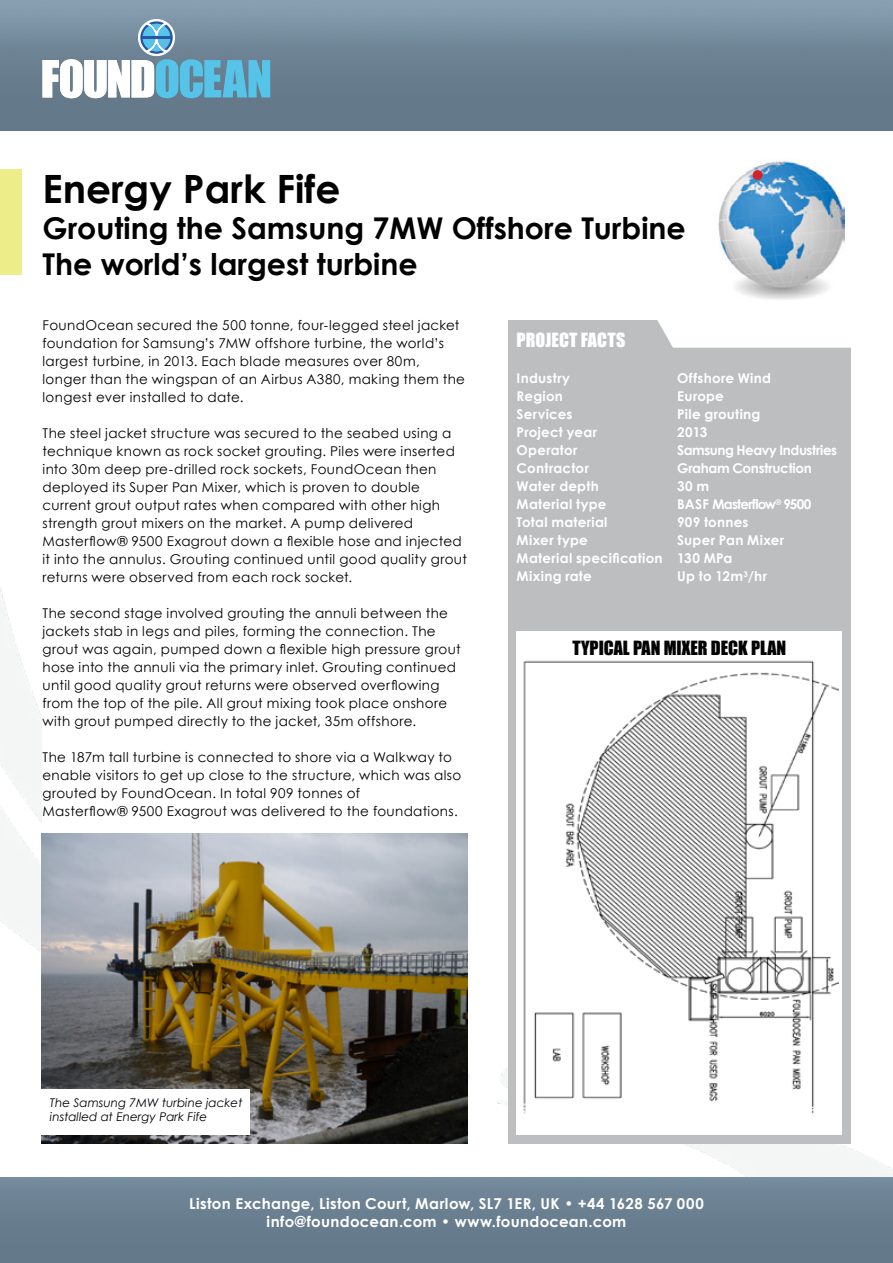
<style>
.page{position:relative;width:893px;height:1263px;background:#fff}
.page>*{position:absolute;margin:0;border:0;box-sizing:border-box;transform-origin:0 0}
.t1{font:700 39px "Century Gothic";color:#000}
.t2{font:700 30px/36px "Century Gothic";color:#000}
.t3{font:18px "Impact";color:#000}
.t4{font:18px "Impact";letter-spacing:.005em;color:#fff}
.t5{font:700 15px/18px "Century Gothic";letter-spacing:.02em;color:#fff;text-align:center}
.t6{font:13.5px/18px "Century Gothic";letter-spacing:.025em;color:#000}
.t7{font:700 13.5px/18px "Century Gothic";letter-spacing:.015em;color:#fff}
.t8{font:700 13.5px "Century Gothic";letter-spacing:-.035em;color:#fff}
.t9{font:700 13.5px "Century Gothic";letter-spacing:-.055em;color:#fff}
.t10{font:700 13.5px "Century Gothic";letter-spacing:-.02em;color:#fff}
.t11{font:italic 12px/14.4px "Century Gothic";color:#000}
</style>
<div class="page">
<img style="left:0;top:544px;width:893px;height:719px">
<img style="left:0;top:0;width:893px;height:130px">
<div style="left:0;top:170px;width:21px;height:105px;background:#eded8a"></div>
<div style="left:138px;top:19px;width:37px;height:37px;border:1px solid #fff;border-radius:50%"></div>
<svg style="left:43px;top:21px;width:227px;height:77px"></svg>
<div style="left:508px;top:320px;width:342px;height:824px;background:#bcbec0"></div>
<div style="left:43px;top:320px;width:425px;height:547px;background:#fff"></div>
<img style="left:42px;top:833px;width:426px;height:311px">
<div style="left:41px;top:1089px;width:209px;height:45px;background:#fff"></div>
<div style="left:517px;top:632px;width:325px;height:503px;background:#fff"></div>
<img style="left:523px;top:660px;width:315px;height:455px">
<svg style="left:657px;top:206px;width:194px;height:142px"></svg>
<img style="left:719px;top:161px;width:125px;height:147px">
<div style="left:753px;top:170px;width:10px;height:10px;background:#d2232a;border-radius:50%"></div>
<h1 class="t1" style="left:43px;top:159px;width:299px">Energy Park Fife</h1>
<h2 class="t2" style="left:43px;top:209px;width:645px">Grouting the Samsung 7MW Offshore Turbine<br>The world’s largest turbine</h2>
<p class="t6" style="left:43px;top:316px;width:424px">FoundOcean secured the 500 tonne, four-legged steel jacket foundation for Samsung’s 7MW offshore turbine, the world’s largest turbine, in 2013. Each blade measures over 80m, longer than the wingspan of an Airbus A380, making them the longest ever installed to date.</p>
<p class="t6" style="left:43px;top:424px;width:426px">The steel jacket structure was secured to the seabed using a technique known as rock socket grouting. Piles were inserted into 30m deep pre-drilled rock sockets, FoundOcean then deployed its Super Pan Mixer, which is proven to double current grout output rates when compared with other high strength grout mixers on the market. A pump delivered Masterflow® 9500 Exagrout down a flexible hose and injected it into the annulus. Grouting continued until good quality grout returns were observed from each rock socket.</p>
<p class="t6" style="left:43px;top:604px;width:420px">The second stage involved grouting the annuli between the jackets stab in legs and piles, forming the connection. The grout was again, pumped down a flexible high pressure grout hose into the annuli via the primary inlet. Grouting continued until good quality grout returns were observed overflowing from the top of the pile. All grout mixing took place onshore with grout pumped directly to the jacket, 35m offshore.</p>
<p class="t6" style="left:43px;top:748px;width:420px">The 187m tall turbine is connected to shore via a Walkway to enable visitors to get up close to the structure, which was also grouted by FoundOcean. In total 909 tonnes of<br>Masterflow® 9500 Exagrout was delivered to the foundations.</p>
<h3 class="t4" style="left:517px;top:326px;width:110px">PROJECT FACTS</h3>
<p class="t7" style="left:517px;top:369px;width:55px">Industry</p>
<p class="t7" style="left:677px;top:369px;width:95px">Offshore Wind</p>
<p class="t7" style="left:517px;top:387px;width:48px">Region</p>
<p class="t7" style="left:677px;top:387px;width:48px">Europe</p>
<p class="t7" style="left:517px;top:405px;width:57px">Services</p>
<p class="t7" style="left:677px;top:405px;width:85px">Pile grouting</p>
<p class="t7" style="left:517px;top:423px;width:82px">Project year</p>
<p class="t7" style="left:677px;top:423px;width:32px">2013</p>
<p class="t7" style="left:517px;top:441px;width:62px">Operator</p>
<p class="t8" style="left:677px;top:440px;width:161px">Samsung Heavy Industries</p>
<p class="t7" style="left:517px;top:459px;width:74px">Contractor</p>
<p class="t10" style="left:677px;top:458px;width:136px">Graham Construction</p>
<p class="t7" style="left:517px;top:477px;width:84px">Water depth</p>
<p class="t7" style="left:677px;top:477px;width:34px">30 m</p>
<p class="t7" style="left:517px;top:495px;width:91px">Material type</p>
<p class="t9" style="left:677px;top:494px;width:136px">BASF Masterflow<sup>®</sup> 9500</p>
<p class="t7" style="left:517px;top:513px;width:92px">Total material</p>
<p class="t7" style="left:677px;top:513px;width:73px">909 tonnes</p>
<p class="t7" style="left:517px;top:531px;width:73px">Mixer type</p>
<p class="t7" style="left:517px;top:531px;width:269px;text-indent:161px">Super Pan Mixer<br>Material specification 130 MPa<br>Mixing rate</p>
<p class="t7" style="left:677px;top:567px;width:91px">Up to 12m<sup>3</sup>/hr</p>
<h3 class="t3" style="left:572px;top:634px;width:215px">TYPICAL PAN MIXER DECK PLAN</h3>
<p class="t11" style="left:50px;top:1095px;width:194px">The Samsung 7MW turbine jacket installed at Energy Park Fife</p>
<p class="t5" style="left:189px;top:1194px;width:516px">Liston Exchange, Liston Court, Marlow, SL7 1ER, UK • +44 1628 567 000 info@foundocean.com • www.foundocean.com</p>
</div>
